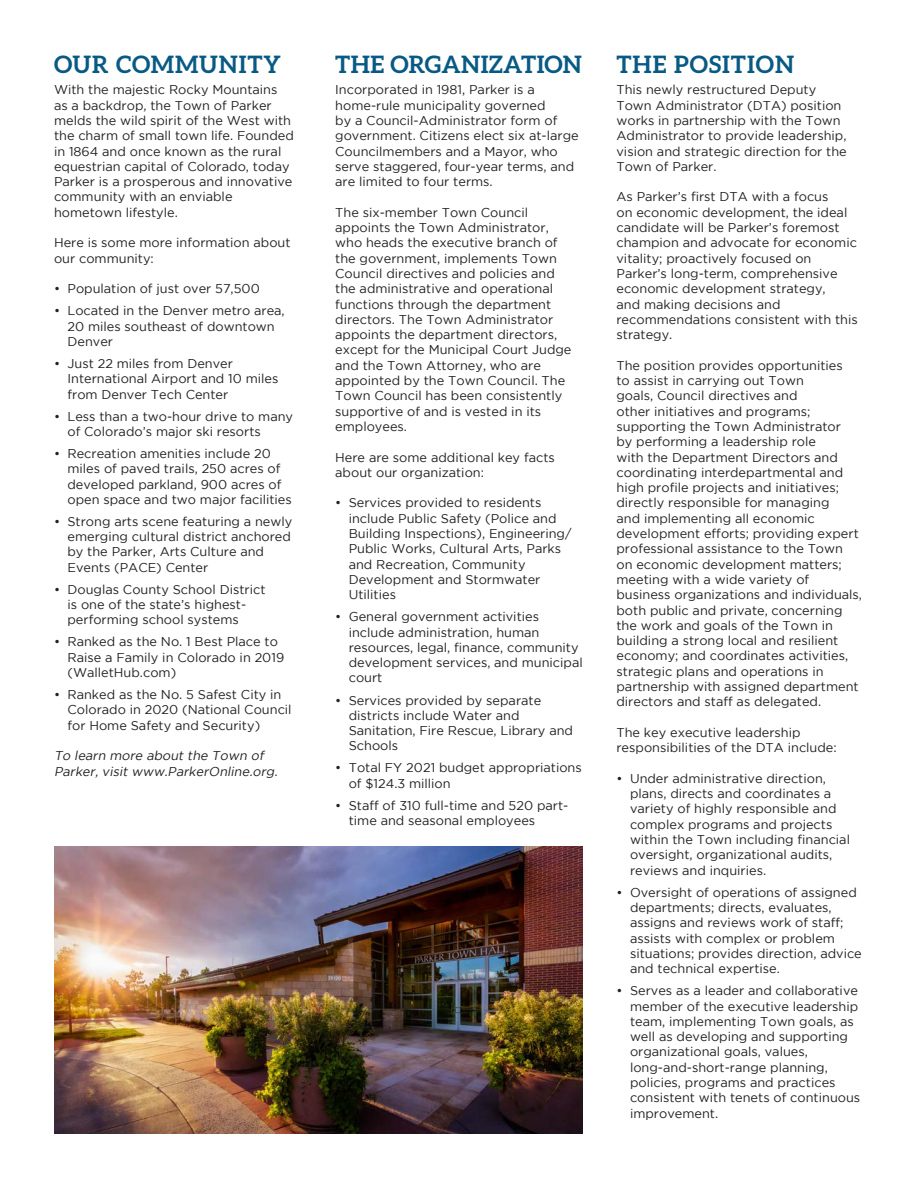
<style>
.page{position:relative;width:918px;height:1188px;background:#fff}
.page>*{position:absolute;margin:0;border:0;box-sizing:border-box;transform-origin:0 0}
.t1{font:700 24px "Aleo";letter-spacing:.03em;color:#085984}
.t2{font:12.75px/15.3px "Gotham";color:#231f20}
.t3{font:italic 12.75px/15.3px "Gotham";color:#231f20}
</style>
<div class="page">
<img style="left:54px;top:847px;width:529px;height:287px">
<p class="t1" style="left:54px;top:51px;width:228px">OUR COMMUNITY</p>
<p class="t2" style="left:54px;top:82px;width:241px">With the majestic Rocky Mountains as a backdrop, the Town of Parker melds the wild spirit of the West with the charm of small town life. Founded in 1864 and once known as the rural equestrian capital of Colorado, today Parker is a prosperous and innovative community with an enviable hometown lifestyle.</p>
<p class="t2" style="left:54px;top:235px;width:238px">Here is some more information about our community:</p>
<p class="t2" style="left:54px;top:281px;width:207px">• Population of just over 57,500</p>
<p class="t2" style="left:68px;top:303px;width:219px;text-indent:-14px">• Located in the Denver metro area,<br>20 miles southeast of downtown<br>Denver</p>
<p class="t2" style="left:68px;top:356px;width:213px;text-indent:-14px">• Just 22 miles from Denver<br>International Airport and 10 miles from Denver Tech Center</p>
<p class="t2" style="left:68px;top:408px;width:227px;text-indent:-14px">• Less than a two-hour drive to many of Colorado’s major ski resorts</p>
<p class="t2" style="left:68px;top:446px;width:226px;text-indent:-14px">• Recreation amenities include 20 miles of paved trails, 250 acres of developed parkland, 900 acres of open space and two major facilities</p>
<p class="t2" style="left:68px;top:514px;width:226px;text-indent:-14px">• Strong arts scene featuring a newly emerging cultural district anchored by the Parker, Arts Culture and<br>Events (PACE) Center</p>
<p class="t2" style="left:68px;top:581px;width:200px;text-indent:-14px">• Douglas County School District is one of the state’s highest&shy;performing school systems</p>
<p class="t2" style="left:68px;top:634px;width:218px;text-indent:-14px">• Ranked as the No. 1 Best Place to<br>Raise a Family in Colorado in 2019 (WalletHub.com)</p>
<p class="t2" style="left:68px;top:687px;width:226px;text-indent:-14px">• Ranked as the No. 5 Safest City in<br>Colorado in 2020 (National Council for Home Safety and Security)</p>
<p class="t3" style="left:54px;top:748px;width:227px">To learn more about the Town of<br>Parker, visit www.ParkerOnline.org.</p>
<p class="t1" style="left:335px;top:51px;width:248px">THE ORGANIZATION</p>
<p class="t2" style="left:335px;top:82px;width:245px">Incorporated in 1981, Parker is a home-rule municipality governed<br>by a Council-Administrator form of government. Citizens elect six at-large Councilmembers and a Mayor, who serve staggered, four-year terms, and are limited to four terms.</p>
<p class="t2" style="left:335px;top:204px;width:238px">The six-member Town Council appoints the Town Administrator, who heads the executive branch of the government, implements Town<br>Council directives and policies and the administrative and operational functions through the department directors. The Town Administrator appoints the department directors, except for the Municipal Court Judge and the Town Attorney, who are appointed by the Town Council. The<br>Town Council has been consistently supportive of and is vested in its employees.</p>
<p class="t2" style="left:335px;top:449px;width:221px">Here are some additional key facts about our organization:</p>
<p class="t2" style="left:349px;top:495px;width:224px;text-indent:-14px">• Services provided to residents include Public Safety (Police and<br>Building Inspections), Engineering/<br>Public Works, Cultural Arts, Parks and Recreation, Community<br>Development and Stormwater<br>Utilities</p>
<p class="t2" style="left:349px;top:609px;width:235px;text-indent:-14px">• General government activities include administration, human resources, legal, finance, community development services, and municipal court</p>
<p class="t2" style="left:349px;top:692px;width:226px;text-indent:-14px">• Services provided by separate districts include Water and<br>Sanitation, Fire Rescue, Library and<br>Schools</p>
<p class="t2" style="left:349px;top:760px;width:235px;text-indent:-14px">• Total FY 2021 budget appropriations of $124.3 million</p>
<p class="t2" style="left:349px;top:797px;width:221px;text-indent:-14px">• Staff of 310 full-time and 520 part&shy;time and seasonal employees</p>
<p class="t1" style="left:616px;top:51px;width:179px">THE POSITION</p>
<p class="t2" style="left:616px;top:82px;width:232px">This newly restructured Deputy<br>Town Administrator (DTA) position works in partnership with the Town<br>Administrator to provide leadership, vision and strategic direction for the<br>Town of Parker.</p>
<p class="t2" style="left:616px;top:189px;width:243px">As Parker’s first DTA with a focus<br>on economic development, the ideal candidate will be Parker’s foremost champion and advocate for economic vitality; proactively focused on<br>Parker’s long-term, comprehensive economic development strategy,<br>and making decisions and recommendations consistent with this strategy.</p>
<p class="t2" style="left:616px;top:357px;width:247px">The position provides opportunities<br>to assist in carrying out Town<br>goals, Council directives and<br>other initiatives and programs; supporting the Town Administrator<br>by performing a leadership role<br>with the Department Directors and coordinating interdepartmental and high profile projects and initiatives; directly responsible for managing<br>and implementing all economic development efforts; providing expert professional assistance to the Town on economic development matters; meeting with a wide variety of business organizations and individuals, both public and private, concerning the work and goals of the Town in building a strong local and resilient economy; and coordinates activities, strategic plans and operations in partnership with assigned department directors and staff as delegated.</p>
<p class="t2" style="left:616px;top:725px;width:222px">The key executive leadership responsibilities of the DTA include:</p>
<p class="t2" style="left:630px;top:770px;width:222px;text-indent:-14px">• Under administrative direction, plans, directs and coordinates a variety of highly responsible and complex programs and projects within the Town including financial oversight, organizational audits, reviews and inquiries.</p>
<p class="t2" style="left:630px;top:884px;width:233px;text-indent:-14px">• Oversight of operations of assigned departments; directs, evaluates, assigns and reviews work of staff; assists with complex or problem situations; provides direction, advice and technical expertise.</p>
<p class="t2" style="left:630px;top:983px;width:232px;text-indent:-14px">• Serves as a leader and collaborative member of the executive leadership team, implementing Town goals, as well as developing and supporting organizational goals, values, long-and-short-range planning, policies, programs and practices consistent with tenets of continuous improvement.</p>
</div>
